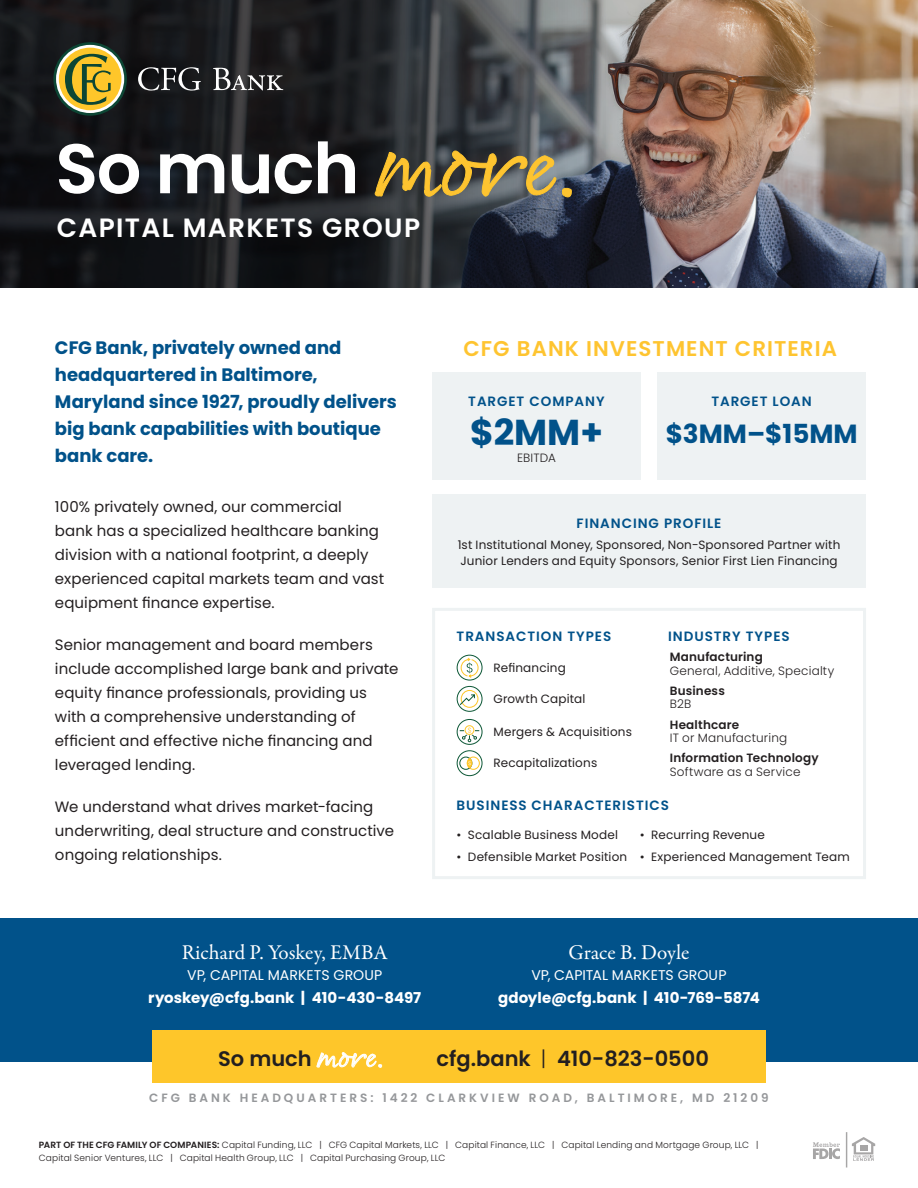
<style>
.page{position:relative;width:918px;height:1188px;background:#fff}
.page>*{position:absolute;margin:0;border:0;box-sizing:border-box;transform-origin:0 0}
.t1{font:600 70.05px "Poppins";letter-spacing:-.02em;color:#fff}
.t2{font:700 36px "Poppins";color:#01528a}
.t3{font:600 26.4px "Poppins";letter-spacing:.05em;color:#fff}
.t4{font:700 26.25px "Poppins";color:#01528a}
.t5{font:600 21.3px "Poppins";letter-spacing:.05em;color:#fec430}
.t6{font:21.15px "Garamond Premr Pro";color:#fff}
.t7{font:600 21px "Poppins";color:#231f20}
.t8{font:700 18px/27px "Poppins";color:#01528a}
.t9{font:15px/24px "Poppins";letter-spacing:.005em;color:#231f20}
.t10{font:700 15px "Poppins";letter-spacing:.005em;color:#fff}
.t11{font:14.1px "Poppins";color:#fff}
.t12{font:600 13.5px "Poppins";letter-spacing:.07em;color:#01528a}
.t13{font:12px/16.5px "Poppins";letter-spacing:.015em;color:#231f20}
.t14{font:300 12px "Poppins";letter-spacing:.015em;color:#231f20}
.t15{font:600 12px "Poppins";letter-spacing:.25em;color:#95979a}
.t16{font:600 12px "Poppins";letter-spacing:.015em;color:#231f20}
.t17{font:300 9px/13.5px "Poppins";letter-spacing:.015em;color:#231f20}
.s1{font-family:"Rollerscript Smooth";font-weight:400;font-size:102px;color:#fec62a}
.s2{font-family:"Rollerscript Smooth";font-weight:400;font-size:33px;color:#fff}
.s3{font-weight:300}
.s4{font-weight:600}
</style>
<div class="page">
<img style="left:606px;top:0;width:312px;height:288px">
<svg style="left:0;top:0;width:606px;height:288px;background:#27292e"></svg>
<svg style="left:53px;top:42px;width:74px;height:74px"></svg>
<svg style="left:56px;top:45px;width:68px;height:68px"></svg>
<div style="left:59px;top:48px;width:62px;height:62px;background:#fec62a;border-radius:50%"></div>
<svg style="left:65px;top:54px;width:46px;height:51px"></svg>
<svg style="left:138px;top:67px;width:63px;height:24px;background:#494a4c"></svg>
<svg style="left:213px;top:68px;width:70px;height:23px;background:#5a5a5b"></svg>
<div style="left:0;top:918px;width:918px;height:143px;background:#01528a"></div>
<div style="left:152px;top:1031px;width:614px;height:52px;background:#fec62a"></div>
<div style="left:432px;top:495px;width:434px;height:93px;background:#eef2f3"></div>
<div style="left:432px;top:372px;width:209px;height:107px;background:#eef2f3"></div>
<div style="left:657px;top:372px;width:209px;height:107px;background:#eef2f3"></div>
<div style="left:432px;top:608px;width:434px;height:271px;border:3px solid #eef2f3"></div>
<svg style="left:457px;top:655px;width:25px;height:25px"></svg>
<div style="left:457px;top:655px;width:26px;height:26px;border:1px solid #0f5938;border-radius:50%"></div>
<svg style="left:460px;top:657px;width:19px;height:22px"></svg>
<svg style="left:457px;top:686px;width:25px;height:25px"></svg>
<div style="left:457px;top:686px;width:26px;height:26px;border:1px solid #0f5938;border-radius:50%"></div>
<div style="left:461px;top:690px;width:17px;height:18px;border:1px solid #fec62a;border-radius:50%"></div>
<svg style="left:459px;top:693px;width:17px;height:13px"></svg>
<svg style="left:456px;top:719px;width:27px;height:58px"></svg>
<svg style="left:852px;top:1137px;width:23px;height:24px"></svg>
<svg style="left:813px;top:1142px;width:26px;height:17px"></svg>
<hr style="left:846px;top:1132px;width:1px;height:36px;background:#231f20">
<h1 class="t1" style="left:55px;top:128px;width:532px">So much <span class="s1">more.</span></h1>
<h3 class="t3" style="left:57px;top:213px;width:365px">CAPITAL MARKETS GROUP</h3>
<p class="t8" style="left:55px;top:335px;width:343px">CFG Bank, privately owned and headquartered in Baltimore,<br>Maryland since 1927, proudly delivers big bank capabilities with boutique bank care.</p>
<p class="t9" style="left:55px;top:495px;width:331px">100% privately owned, our commercial<br>bank has a specialized healthcare banking division with a national footprint, a deeply experienced capital markets team and vast equipment finance expertise.</p>
<p class="t9" style="left:55px;top:633px;width:345px">Senior management and board members include accomplished large bank and private equity finance professionals, providing us with a comprehensive understanding of efficient and effective niche financing and leveraged lending.</p>
<p class="t9" style="left:55px;top:795px;width:341px">We understand what drives market-facing underwriting, deal structure and constructive ongoing relationships.</p>
<h3 class="t6" style="left:182px;top:940px;width:207px">Richard P. Yoskey, EMBA</h3>
<p class="t11" style="left:187px;top:967px;width:197px">VP, CAPITAL MARKETS GROUP</p>
<p class="t10" style="left:148px;top:989px;width:275px">ryoskey@cfg.bank | 410-430-8497</p>
<h3 class="t5" style="left:463px;top:336px;width:375px">CFG BANK INVESTMENT CRITERIA</h3>
<p class="t12" style="left:468px;top:393px;width:138px">TARGET COMPANY</p>
<h2 class="t2" style="left:470px;top:412px;width:134px">$2MM+</h2>
<p class="t14" style="left:517px;top:451px;width:40px">EBITDA</p>
<p class="t12" style="left:711px;top:393px;width:102px">TARGET LOAN</p>
<h3 class="t4" style="left:666px;top:419px;width:193px">$3MM–$15MM</h3>
<p class="t12" style="left:577px;top:515px;width:146px">FINANCING PROFILE</p>
<p class="t13" style="left:458px;top:536px;width:384px">1st Institutional Money, Sponsored, Non-Sponsored Partner with<br>Junior Lenders and Equity Sponsors, Senior First Lien Financing</p>
<p class="t12" style="left:457px;top:628px;width:156px">TRANSACTION TYPES</p>
<p class="t13" style="left:493px;top:659px;width:74px">Refinancing</p>
<p class="t13" style="left:493px;top:691px;width:93px">Growth Capital</p>
<p class="t13" style="left:493px;top:724px;width:140px">Mergers &amp; Acquisitions</p>
<p class="t13" style="left:493px;top:755px;width:105px">Recapitalizations</p>
<p class="t12" style="left:668px;top:628px;width:123px">INDUSTRY TYPES</p>
<p class="t16" style="left:670px;top:650px;width:95px">Manufacturing</p>
<p class="t14" style="left:670px;top:664px;width:166px">General, Additive, Specialty</p>
<p class="t16" style="left:670px;top:684px;width:57px">Business</p>
<p class="t14" style="left:670px;top:697px;width:23px">B2B</p>
<p class="t16" style="left:670px;top:717px;width:71px">Healthcare</p>
<p class="t14" style="left:670px;top:731px;width:119px">IT or Manufacturing</p>
<p class="t16" style="left:670px;top:751px;width:150px">Information Technology</p>
<p class="t14" style="left:670px;top:765px;width:132px">Software as a Service</p>
<p class="t12" style="left:457px;top:798px;width:214px">BUSINESS CHARACTERISTICS</p>
<p class="t13" style="left:457px;top:827px;width:163px">• Scalable Business Model</p>
<p class="t13" style="left:457px;top:849px;width:172px">• Defensible Market Position</p>
<p class="t13" style="left:640px;top:827px;width:127px">• Recurring Revenue</p>
<p class="t13" style="left:640px;top:849px;width:212px">• Experienced Management Team</p>
<h3 class="t6" style="left:568px;top:940px;width:123px">Grace B. Doyle</h3>
<p class="t11" style="left:531px;top:967px;width:197px">VP, CAPITAL MARKETS GROUP</p>
<p class="t10" style="left:498px;top:989px;width:263px">gdoyle@cfg.bank | 410-769-5874</p>
<h3 class="t7" style="left:218px;top:1047px;width:170px">So much <span class="s2">more.</span></h3>
<h3 class="t7" style="left:437px;top:1047px;width:274px">cfg.bank <span class="s3">|</span> 410-823-0500</h3>
<p class="t15" style="left:149px;top:1091px;width:621px">CFG BANK HEADQUARTERS: 1422 CLARKVIEW ROAD, BALTIMORE, MD 21209</p>
<p class="t17" style="left:39px;top:1138px;width:721px"><span class="s4">PART OF THE CFG FAMILY OF COMPANIES:</span> Capital Funding, LLC | CFG Capital Markets, LLC | Capital Finance, LLC | Capital Lending and Mortgage Group, LLC |<br>Capital Senior Ventures, LLC | Capital Health Group, LLC | Capital Purchasing Group, LLC</p>
</div>
